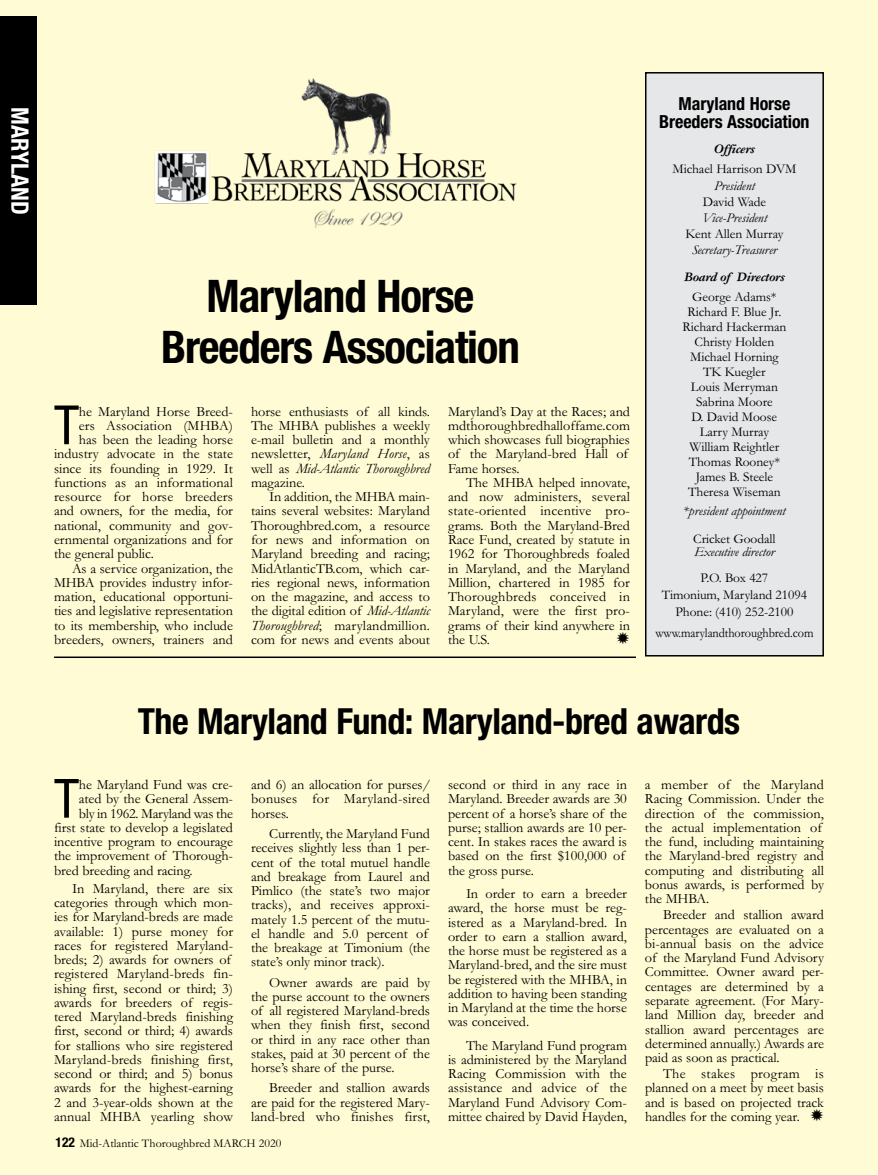
<style>
.page{position:relative;width:878px;height:1175px;background:#fff}
.page>*{position:absolute;margin:0;border:0;box-sizing:border-box;transform-origin:0 0}
.t1{font:condensed 54.15px "Helvetica Neue";color:#000}
.t2{font:700 condensed 45px/51px "Helvetica Neue";letter-spacing:-.025em;color:#000;text-align:center}
.t3{font:700 condensed 36px "Helvetica Neue";letter-spacing:-.015em;color:#000}
.t4{font:700 condensed 24px "Helvetica Neue";letter-spacing:-.005em;color:#fff}
.t5{font:700 condensed 18px/18px "Helvetica Neue";letter-spacing:-.005em;color:#000;text-align:center}
.t6{font:14.25px/14.2px "Garamond";letter-spacing:-.005em;color:#000;text-align:justify}
.t7{font:13.5px/15px "Garamond";letter-spacing:-.005em;color:#000;text-align:center}
.t8{font:italic 13.5px "Garamond";letter-spacing:-.005em;color:#000}
.t9{font:13.5px "Garamond";letter-spacing:-.005em;color:#000;scale:.91 1}
.t10{font:italic 700 13.5px "Garamond";letter-spacing:-.005em;color:#000}
.t11{font:12px "Garamond";color:#000}
.s1{font-style:italic}
.s2{font-family:"Helvetica Neue";font-weight:700;font-stretch:condensed;font-size:13.5px}
</style>
<div class="page">
<div style="left:0;top:0;width:878px;height:1174px;background:#fffcd5"></div>
<div style="left:645px;top:73px;width:178px;height:583px;background:#e6e7e8"></div>
<div style="left:645px;top:72px;width:179px;height:584px;border:2px solid #000"></div>
<hr style="left:54px;top:656px;width:582px;height:2px;background:#000">
<img style="left:155px;top:78px;width:362px;height:150px">
<div style="left:0;top:16px;width:36px;height:289px;background:#000"></div>
<h3 class="t4" style="left:34px;top:107px;width:109px;rotate:90deg">MARYLAND</h3>
<h2 class="t2" style="left:161px;top:270px;width:360px">Maryland Horse<br>Breeders Association</h2>
<h1 class="t1" style="left:54px;top:394px;width:27px">T</h1>
<p class="t6" style="left:79px;top:404px;width:154px">he Maryland Horse Breed-</p>
<p class="t6" style="left:79px;top:418px;width:156px">ers Association (MHBA)</p>
<p class="t6" style="left:79px;top:433px;width:156px">has been the leading horse</p>
<p class="t6" style="left:54px;top:447px;width:180px">industry advocate in the state</p>
<p class="t6" style="left:54px;top:461px;width:180px">since its founding in 1929. It</p>
<p class="t6" style="left:54px;top:475px;width:180px">functions as an informational</p>
<p class="t6" style="left:54px;top:490px;width:180px">resource for horse breeders</p>
<p class="t6" style="left:54px;top:504px;width:180px">and owners, for the media, for</p>
<p class="t6" style="left:54px;top:518px;width:180px">national, community and gov-</p>
<p class="t6" style="left:54px;top:532px;width:180px">ernmental organizations and for</p>
<p class="t6" style="left:54px;top:547px;width:101px">the general public.</p>
<p class="t6" style="left:72px;top:561px;width:162px">As a service organization, the</p>
<p class="t6" style="left:54px;top:575px;width:180px">MHBA provides industry infor-</p>
<p class="t6" style="left:54px;top:589px;width:180px">mation, educational opportuni-</p>
<p class="t6" style="left:54px;top:604px;width:180px">ties and legislative representation</p>
<p class="t6" style="left:54px;top:618px;width:180px">to its membership, who include</p>
<p class="t6" style="left:54px;top:632px;width:180px">breeders, owners, trainers and</p>
<p class="t6" style="left:251px;top:404px;width:180px">horse enthusiasts of all kinds.<br>The MHBA publishes a weekly e-mail bulletin and a monthly newsletter, <span class="s1">Maryland Horse</span>, as well as <span class="s1">Mid-Atlantic Thoroughbred </span>magazine.</p>
<p class="t6" style="left:251px;top:490px;width:180px;text-indent:18px">In addition, the MHBA main&shy;tains several websites: Maryland Thoroughbred.com, a resource for news and information on Maryland breeding and racing; MidAtlanticTB.com, which car&shy;ries regional news, information on the magazine, and access to the digital edition of <span class="s1">Mid-Atlantic Thoroughbred</span>; marylandmillion. com for news and events about</p>
<p class="t6" style="left:448px;top:404px;width:183px;text-align:left">Maryland’s Day at the Races; and mdthoroughbredhalloffame.com which showcases full biographies of the Maryland-bred Hall of<br>Fame horses.</p>
<p class="t6" style="left:448px;top:475px;width:183px;text-indent:18px">The MHBA helped innovate, and now administers, several state-oriented incentive pro&shy;grams. Both the Maryland-Bred Race Fund, created by statute in 1962 for Thoroughbreds foaled in Maryland, and the Maryland Million, chartered in 1985 for Thoroughbreds conceived in Maryland, were the first pro&shy;grams of their kind anywhere in the U.S.</p>
<p class="t5" style="left:659px;top:94px;width:152px">Maryland Horse<br>Breeders Association</p>
<p class="t10" style="left:714px;top:141px;width:43px">Officers</p>
<p class="t7" style="left:672px;top:162px;width:125px">Michael Harrison DVM</p>
<p class="t8" style="left:714px;top:178px;width:42px">President</p>
<p class="t7" style="left:702px;top:194px;width:65px">David Wade</p>
<p class="t8" style="left:701px;top:210px;width:67px">Vice-President</p>
<p class="t7" style="left:685px;top:226px;width:100px">Kent Allen Murray</p>
<p class="t8" style="left:692px;top:242px;width:86px">Secretary-Treasurer</p>
<p class="t10" style="left:684px;top:269px;width:102px">Board of Directors</p>
<p class="t7" style="left:682px;top:290px;width:105px">George Adams*<br>Richard F. Blue Jr.<br>Richard Hackerman<br>Christy Holden<br>Michael Horning<br>TK Kuegler<br>Louis Merryman<br>Sabrina Moore<br>D. David Moose<br>Larry Murray<br>William Reightler<br>Thomas Rooney*<br>James B. Steele<br>Theresa Wiseman</p>
<p class="t8" style="left:683px;top:503px;width:104px">*president appointment</p>
<p class="t7" style="left:693px;top:531px;width:84px">Cricket Goodall</p>
<p class="t8" style="left:694px;top:544px;width:82px">Executive director</p>
<p class="t7" style="left:661px;top:570px;width:147px;line-height:17.1px">P.O. Box 427<br>Timonium, Maryland 21094<br>Phone: (410) 252-2100</p>
<p class="t9" style="left:655px;top:625px;width:175px">www.marylandthoroughbred.com</p>
<h3 class="t3" style="left:138px;top:699px;width:604px">The Maryland Fund: Maryland-bred awards</h3>
<h1 class="t1" style="left:54px;top:767px;width:27px">T</h1>
<p class="t6" style="left:79px;top:778px;width:156px">he Maryland Fund was cre-</p>
<p class="t6" style="left:79px;top:792px;width:155px">ated by the General Assem-</p>
<p class="t6" style="left:79px;top:806px;width:156px">bly in 1962. Maryland was the</p>
<p class="t6" style="left:54px;top:820px;width:180px">first state to develop a legislated</p>
<p class="t6" style="left:54px;top:835px;width:180px">incentive program to encourage</p>
<p class="t6" style="left:54px;top:849px;width:179px">the improvement of Thorough-</p>
<p class="t6" style="left:54px;top:863px;width:140px">bred breeding and racing.</p>
<p class="t6" style="left:54px;top:881px;width:181px;text-align:left;text-indent:18px">In Maryland, there are six categories through which mon&shy;ies for Maryland-breds are made available: 1) purse money for races for registered Maryland&shy;breds; 2) awards for owners of registered Maryland-breds fin&shy;ishing first, second or third; 3) awards for breeders of regis&shy;tered Maryland-breds finishing first, second or third; 4) awards for stallions who sire registered<br>Maryland-breds finishing first, second or third; and 5) bonus awards for the highest-earning<br>2 and 3-year-olds shown at the annual MHBA yearling show</p>
<p class="t6" style="left:251px;top:778px;width:180px">and 6) an allocation for purses/ bonuses for Maryland-sired horses.</p>
<p class="t6" style="left:251px;top:826px;width:180px;text-align:left;text-indent:18px">Currently, the Maryland Fund receives slightly less than 1 per&shy;cent of the total mutuel handle and breakage from Laurel and<br>Pimlico (the state’s two major tracks), and receives approxi&shy;mately 1.5 percent of the mutu&shy;el handle and 5.0 percent of the breakage at Timonium (the state’s only minor track).</p>
<p class="t6" style="left:251px;top:975px;width:180px;text-indent:18px">Owner awards are paid by the purse account to the owners of all registered Maryland-breds when they finish first, second or third in any race other than stakes, paid at 30 percent of the horse’s share of the purse.</p>
<p class="t6" style="left:251px;top:1081px;width:180px;text-indent:18px">Breeder and stallion awards are paid for the registered Mary&shy;land-bred who finishes first,</p>
<p class="t11" style="left:56px;top:1137px;width:227px"><span class="s2">122</span> Mid-Atlantic Thoroughbred MARCH 2020</p>
<p class="t6" style="left:448px;top:778px;width:180px;text-align:left">second or third in any race in<br>Maryland. Breeder awards are 30 percent of a horse’s share of the purse; stallion awards are 10 per&shy;cent. In stakes races the award is based on the first $100,000 of the gross purse.</p>
<p class="t6" style="left:448px;top:886px;width:180px;text-indent:18px">In order to earn a breeder award, the horse must be reg&shy;istered as a Maryland-bred. In order to earn a stallion award, the horse must be registered as a Maryland-bred, and the sire must be registered with the MHBA, in addition to having been standing in Maryland at the time the horse was conceived.</p>
<p class="t6" style="left:448px;top:1038px;width:180px;text-indent:18px">The Maryland Fund program is administered by the Maryland Racing Commission with the assistance and advice of the Maryland Fund Advisory Com&shy;mittee chaired by David Hayden,</p>
<p class="t6" style="left:645px;top:778px;width:180px;text-align:left">a member of the Maryland<br>Racing Commission. Under the direction of the commission, the actual implementation of the fund, including maintaining the Maryland-bred registry and computing and distributing all bonus awards, is performed by the MHBA.</p>
<p class="t6" style="left:645px;top:908px;width:180px;text-indent:18px">Breeder and stallion award percentages are evaluated on a bi-annual basis on the advice of the Maryland Fund Advisory Committee. Owner award per&shy;centages are determined by a separate agreement. (For Mary&shy;land Million day, breeder and stallion award percentages are determined annually.) Awards are paid as soon as practical.</p>
<p class="t6" style="left:645px;top:1066px;width:180px;text-indent:18px">The stakes program is planned on a meet by meet basis and is based on projected track handles for the coming year.</p>
</div>
